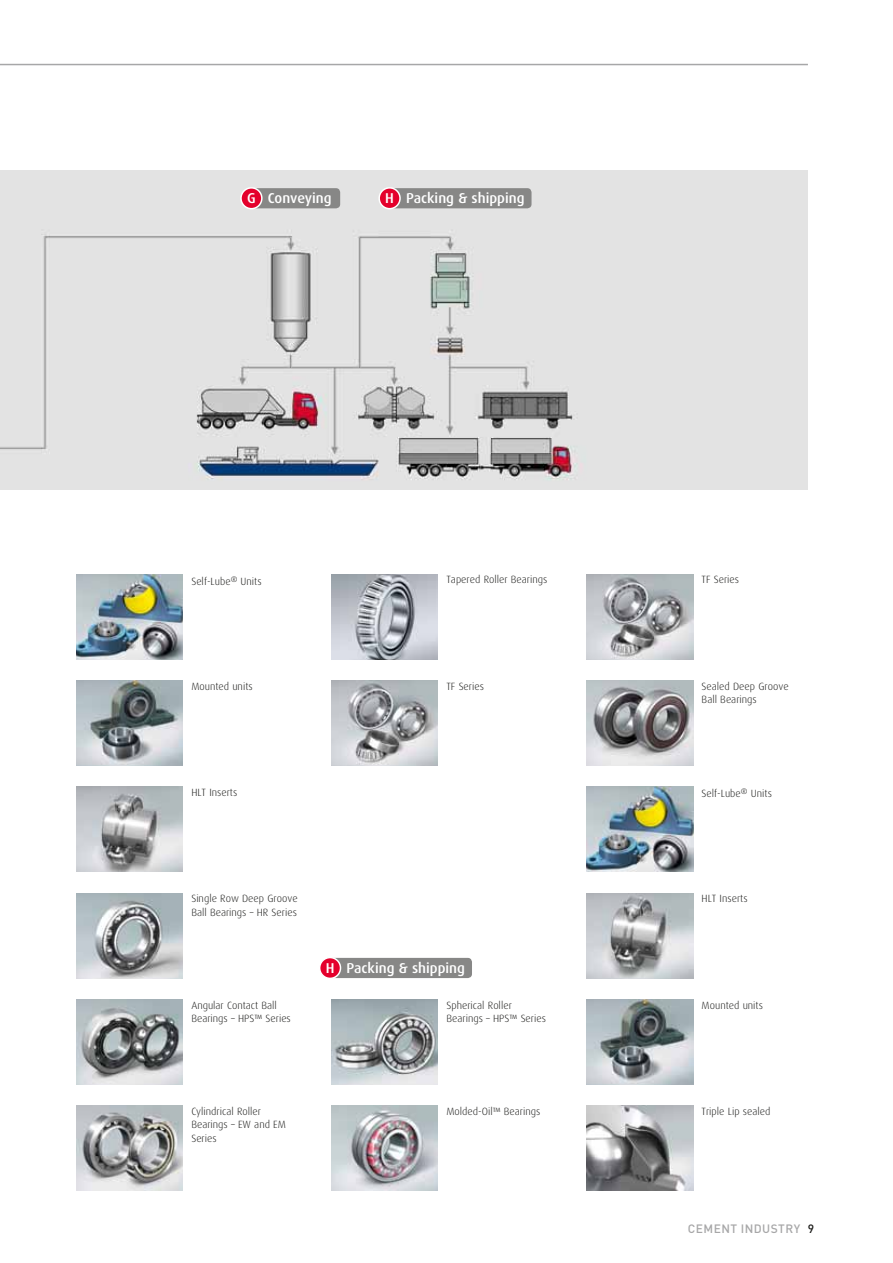
<style>
.page{position:relative;width:893px;height:1263px;background:#fff}
.page>*{position:absolute;margin:0;border:0;box-sizing:border-box;transform-origin:0 0}
.t1{font:500 14.25px "Dax Pro";color:#fff}
.t2{font:500 12px "DIN Pro";letter-spacing:.035em;color:#a7a7a8}
.t3{font:300 10.5px/13.5px "Dax Pro";color:#1a1a18}
.s1{color:#1a1a18}
</style>
<div class="page">
<hr style="left:0;top:64px;width:808px;height:1px;background:#a7a7a8">
<img style="left:0;top:170px;width:808px;height:319px">
<img style="left:587px;top:787px;width:106px;height:85px">
<div style="left:249px;top:188px;width:91px;height:20px;background:#878786;border-radius:4px"></div>
<div style="left:241px;top:188px;width:21px;height:21px;background:#e4002c;border-radius:50%"></div>
<div style="left:240px;top:187px;width:23px;height:22px;border:2px solid #fff;border-radius:50%"></div>
<div style="left:327px;top:958px;width:145px;height:20px;background:#878786;border-radius:4px"></div>
<div style="left:320px;top:957px;width:20px;height:21px;background:#e4002c;border-radius:50%"></div>
<div style="left:319px;top:957px;width:22px;height:22px;border:2px solid #fff;border-radius:50%"></div>
<div style="left:387px;top:188px;width:144px;height:20px;background:#878786;border-radius:4px"></div>
<div style="left:379px;top:188px;width:21px;height:21px;background:#e4002c;border-radius:50%"></div>
<div style="left:378px;top:187px;width:23px;height:22px;border:2px solid #fff;border-radius:50%"></div>
<img style="left:587px;top:999px;width:106px;height:85px">
<img style="left:587px;top:893px;width:106px;height:85px">
<img style="left:332px;top:1106px;width:106px;height:85px">
<img style="left:587px;top:680px;width:106px;height:85px">
<img style="left:77px;top:787px;width:106px;height:85px">
<img style="left:77px;top:893px;width:106px;height:85px">
<img style="left:77px;top:999px;width:106px;height:85px">
<img style="left:77px;top:680px;width:106px;height:85px">
<img style="left:587px;top:1106px;width:106px;height:85px">
<img style="left:77px;top:574px;width:106px;height:85px">
<img style="left:332px;top:999px;width:106px;height:85px">
<img style="left:77px;top:1106px;width:106px;height:85px">
<img style="left:332px;top:574px;width:106px;height:85px">
<img style="left:332px;top:680px;width:106px;height:85px">
<img style="left:587px;top:574px;width:106px;height:85px">
<h1 class="t1" style="left:247px;top:189px;width:86px">G Conveying</h1>
<h1 class="t1" style="left:385px;top:189px;width:141px">H Packing &amp; shipping</h1>
<p class="t3" style="left:191px;top:574px;width:72px">Self-Lube<sup>®</sup> Units</p>
<p class="t3" style="left:191px;top:679px;width:63px">Mounted units</p>
<p class="t3" style="left:191px;top:786px;width:47px">HLT Inserts</p>
<p class="t3" style="left:191px;top:892px;width:108px">Single Row Deep Groove<br>Ball Bearings – HR Series</p>
<p class="t3" style="left:446px;top:573px;width:102px">Tapered Roller Bearings</p>
<p class="t3" style="left:446px;top:679px;width:39px">TF Series</p>
<h1 class="t1" style="left:326px;top:959px;width:141px">H Packing &amp; shipping</h1>
<p class="t3" style="left:702px;top:573px;width:39px">TF Series</p>
<p class="t3" style="left:702px;top:679px;width:89px">Sealed Deep Groove<br>Ball Bearings</p>
<p class="t3" style="left:702px;top:787px;width:72px">Self-Lube<sup>®</sup> Units</p>
<p class="t3" style="left:702px;top:892px;width:47px">HLT Inserts</p>
<p class="t3" style="left:191px;top:998px;width:101px">Angular Contact Ball<br>Bearings – HPS™ Series</p>
<p class="t3" style="left:191px;top:1104px;width:96px">Cylindrical Roller<br>Bearings – EW and EM<br>Series</p>
<p class="t3" style="left:446px;top:998px;width:101px">Spherical Roller<br>Bearings – HPS™ Series</p>
<p class="t3" style="left:702px;top:998px;width:63px">Mounted units</p>
<p class="t3" style="left:446px;top:1104px;width:95px">Molded-Oil™ Bearings</p>
<p class="t3" style="left:702px;top:1104px;width:70px">Triple Lip sealed</p>
<p class="t2" style="left:688px;top:1221px;width:128px">CEMENT INDUSTRY <span class="s1">9</span></p>
</div>
